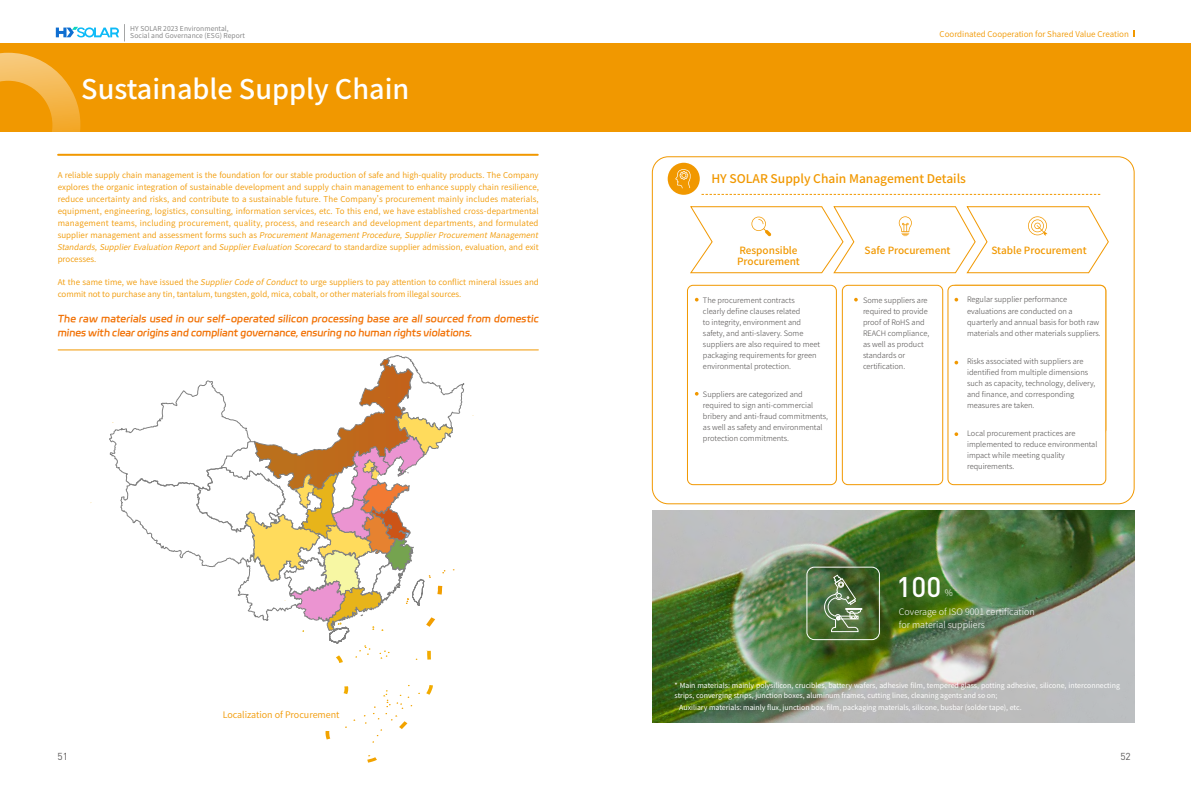
<style>
.page{position:relative;width:1191px;height:808px;background:#fff}
.page>*{position:absolute;margin:0;border:0;box-sizing:border-box;transform-origin:0 0}
.t1{font:500 28px "DIN Pro";color:#fff}
.t2{font:500 27px "Source Han Sans CN";color:#fff}
.t3{font:500 12px "Source Han Sans CN";color:#f19800}
.t4{font:10px/14px "Ding Talk Jin Bu Ti";letter-spacing:.005em;color:#f16f00}
.t5{font:500 10px/11.3px "Source Han Sans CN";color:#f19800}
.t6{font:10px "DIN";color:#595757}
.t7{font:300 9px/15px "Source Han Sans SC";color:#4c4948}
.t8{font:300 9px/13px "Source Han Sans CN";color:#fff}
.t9{font:9px "Source Han Sans CN";color:#f19800}
.t10{font:300 9px "Source Han Sans SC";letter-spacing:.08em;color:#4c4948}
.t11{font:8px/12px "Source Han Sans CN";letter-spacing:.005em;color:#f19800}
.t12{font:8px "Source Han Sans SC";color:#f19800}
.t13{font:300 7.5px/11px "Source Han Sans CN";color:#4c4948}
.t14{font:7px/10px "Source Han Sans SC";color:#fff}
.t15{font:6.8px/7.7px "Source Han Sans CN";letter-spacing:.01em;color:#7d7d7d}
.s1{font-style:italic}
</style>
<div class="page">
<svg style="left:56px;top:24px;width:69px;height:17px"></svg>
<div style="left:0;top:43px;width:1191px;height:88px;background:#f19800"></div>
<svg style="left:0;top:53px;width:80px;height:78px"></svg>
<hr style="left:58px;top:154px;width:480px;height:2px;background:#f19800">
<hr style="left:58px;top:349px;width:480px;height:1px;background:#f19800">
<img style="left:652px;top:510px;width:482px;height:213px">
<div style="left:806px;top:567px;width:74px;height:73px;border:1px solid #fff;border-radius:8px"></div>
<div style="left:667px;top:163px;width:32px;height:32px;background:#f19800;border-radius:50%"></div>
<svg style="left:701px;top:194px;width:399px;height:1px"></svg>
<svg style="left:690px;top:206px;width:418px;height:67px"></svg>
<svg style="left:675px;top:169px;width:16px;height:19px"></svg>
<svg style="left:823px;top:574px;width:39px;height:59px"></svg>
<div style="left:687px;top:285px;width:149px;height:200px;border:1px solid #f19800;border-radius:6px"></div>
<div style="left:947px;top:285px;width:159px;height:200px;border:1px solid #f19800;border-radius:6px"></div>
<div style="left:842px;top:285px;width:101px;height:200px;border:1px solid #f19800;border-radius:6px"></div>
<svg style="left:695px;top:298px;width:3px;height:4px"></svg>
<svg style="left:954px;top:298px;width:4px;height:4px"></svg>
<svg style="left:954px;top:360px;width:4px;height:4px"></svg>
<svg style="left:954px;top:432px;width:4px;height:4px"></svg>
<svg style="left:695px;top:392px;width:3px;height:4px"></svg>
<svg style="left:426px;top:685px;width:7px;height:10px"></svg>
<svg style="left:427px;top:651px;width:4px;height:9px"></svg>
<svg style="left:336px;top:655px;width:7px;height:8px"></svg>
<svg style="left:343px;top:686px;width:6px;height:8px"></svg>
<svg style="left:325px;top:731px;width:5px;height:8px"></svg>
<svg style="left:367px;top:755px;width:10px;height:8px"></svg>
<svg style="left:379px;top:651px;width:10px;height:8px"></svg>
<svg style="left:372px;top:685px;width:40px;height:58px"></svg>
<svg style="left:91px;top:338px;width:382px;height:313px"></svg>
<svg style="left:109px;top:355px;width:355px;height:277px"></svg>
<p class="t15" style="left:130px;top:25px;width:116px">HY SOLAR 2023 Environmental,<br>Social and Governance (ESG) Report</p>
<h2 class="t2" style="left:81px;top:74px;width:329px">Sustainable Supply Chain</h2>
<p class="t11" style="left:57px;top:169px;width:486px">A reliable supply chain management is the foundation for our stable production of safe and high-quality products. The Company explores the organic integration of sustainable development and supply chain management to enhance supply chain resilience, reduce uncertainty and risks, and contribute to a sustainable future. The Company's procurement mainly includes materials, equipment, engineering, logistics, consulting, information services, etc. To this end, we have established cross-departmental management teams, including procurement, quality, process, and research and development departments, and formulated s u p p l i e r m a n a ge m e n t a n d a s s e s s m e n t fo r m s s u c h a s <span class="s1">ProcurementManagementProcedure,SupplierProcurementManagement Standards,SupplierEvaluationReport</span>a n d <span class="s1">SupplierEvaluationScorecard</span>to sta n d a rd i ze s u p p l i e r a d m i ss i o n , eva l u a t i o n , a n d ex i t processes.</p>
<p class="t11" style="left:58px;top:276px;width:482px">At the same time, we have issued the <span class="s1">SupplierCodeofConduct</span>to urge suppliers to pay attention to conflict mineral issues and commit not to purchase any tin, tantalum, tungsten, gold, mica, cobalt, or other materials from illegal sources.</p>
<p class="t4" style="left:58px;top:310px;width:483px">The raw materials used in our self-operated silicon processing base are all sourced from domestic mines with clear origins and compliant governance, ensuring no human rights violations.</p>
<p class="t9" style="left:223px;top:709px;width:118px">Localization of Procurement</p>
<p class="t12" style="left:939px;top:29px;width:191px">Coordinated Cooperation for Shared Value Creation</p>
<h3 class="t3" style="left:711px;top:172px;width:256px">HY SOLAR Supply Chain Management Details</h3>
<p class="t5" style="left:737px;top:245px;width:64px">Responsible<br>Procurement</p>
<p class="t5" style="left:864px;top:245px;width:87px">Safe Procurement</p>
<p class="t5" style="left:991px;top:245px;width:97px">Stable Procurement</p>
<p class="t7" style="left:703px;top:293px;width:136px">采购合同明确廉政、环境与安全、反奴役条款，部分供应商还需满足绿色环保的包装要求</p>
<p class="t10" style="left:703px;top:358px;width:127px">对供应商进行分级管理，要求</p>
<p class="t7" style="left:703px;top:385px;width:109px">弊承诺书、安全环保承诺书</p>
<p class="t13" style="left:703px;top:294px;width:119px">The procurement contracts<br>clearly define clauses related<br>to integrity, environment and safety, and anti-slavery. Some suppliers are also required to meet packaging requirements for green</p>
<p class="t13" style="left:703px;top:361px;width:90px">environmental protection.</p>
<p class="t13" style="left:703px;top:388px;width:127px">Suppliers are categorized and required to sign anti-commercial bribery and anti-fraud commitments, as well as safety and environmental protection commitments.</p>
<p class="t13" style="left:967px;top:294px;width:107px;line-height:12px">Regular supplier performance evaluations are conducted on a</p>
<p class="t13" style="left:967px;top:317px;width:135px">quarterly and annual basis for both raw materials and other materials suppliers.</p>
<p class="t13" style="left:967px;top:356px;width:130px">Risks associated with suppliers are identified from multiple dimensions such as capacity, technology, delivery, and finance, and corresponding measures are taken.</p>
<p class="t13" style="left:967px;top:428px;width:132px">Local procurement practices are implemented to reduce environmental impact while meeting quality requirements.</p>
<p class="t7" style="left:860px;top:293px;width:72px;text-align:justify">要求部分供应商提供 RoHS、REACH 合规性证明，以及产品标准或鉴定证书</p>
<p class="t7" style="left:962px;top:294px;width:136px;line-height:13px;text-align:justify">定期开展供应商绩效评审，以季度和年度为周期分别执行原辅料与其他物料供应商的评审</p>
<p class="t13" style="left:863px;top:294px;width:68px">Some suppliers are required to provide proof of RoHS and<br>REACH compliance, as well as product standards or</p>
<p class="t13" style="left:863px;top:361px;width:44px">certification.</p>
<p class="t7" style="left:962px;top:350px;width:136px;line-height:13px">从产能、技术、交付、财务多维度识别风险供应商，采取应对措施</p>
<p class="t7" style="left:962px;top:392px;width:136px">在满足品质要求的前提下，厉行本</p>
<h1 class="t1" style="left:896px;top:568px;width:46px">100</h1>
<p class="t8" style="left:944px;top:586px;width:10px">%</p>
<p class="t8" style="left:899px;top:606px;width:137px">Coverage of ISO 9001 certification for material suppliers</p>
<p class="t14" style="left:674px;top:680px;width:447px">* Main materials: mainly polysilicon, crucibles, battery wafers, adhesive film, tempered glass, potting adhesive, silicone, interconnecting strips, converging strips, junction boxes, aluminum frames, cutting lines, cleaning agents and so on;</p>
<p class="t14" style="left:679px;top:703px;width:344px">Auxiliary materials: mainly flux, junction box, film, packaging materials, silicone, busbar (solder tape), etc.</p>
<p class="t6" style="left:58px;top:751px;width:12px">51</p>
<p class="t6" style="left:1120px;top:751px;width:12px">52</p>
</div>
